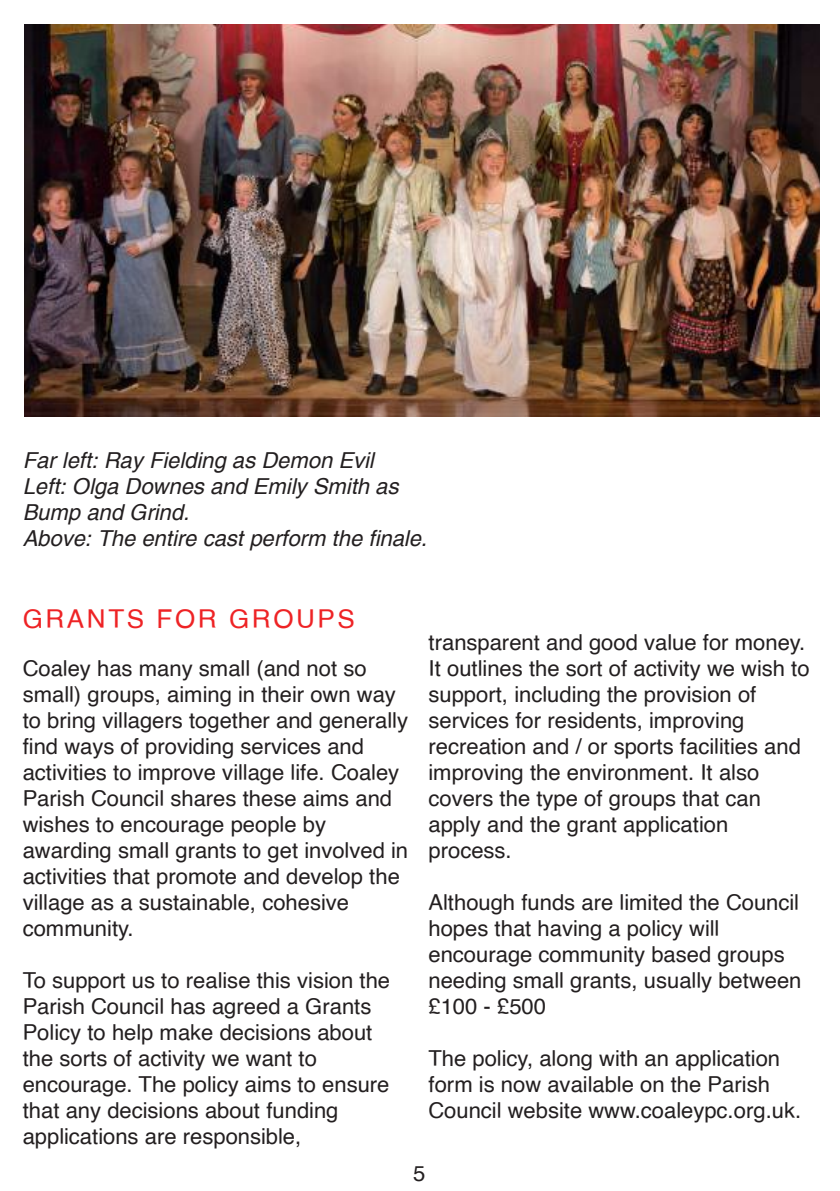
<style>
.page{position:relative;width:840px;height:1191px;background:#fff}
.page>*{position:absolute;margin:0;border:0;box-sizing:border-box;transform-origin:0 0}
.t1{font:26px "Helvetica";letter-spacing:.1em;color:#ee2325}
.t2{font:22px/26px "Helvetica";color:#231f20}
.t3{font:italic 22px/26px "Helvetica";color:#231f20}
</style>
<div class="page">
<img style="left:25px;top:25px;width:793px;height:391px">
<p class="t3" style="left:23px;top:447px;width:405px">Far left: Ray Fielding as Demon Evil<br>Left: Olga Downes and Emily Smith as<br>Bump and Grind.<br>Above: The entire cast perform the finale.</p>
<p class="t1" style="left:23px;top:608px;width:333px">GRANTS FOR GROUPS</p>
<p class="t2" style="left:23px;top:657px;width:387px">Coaley has many small (and not so small) groups, aiming in their own way to bring villagers together and generally find ways of providing services and activities to improve village life. Coaley Parish Council shares these aims and wishes to encourage people by awarding small grants to get involved in activities that promote and develop the village as a sustainable, cohesive community.</p>
<p class="t2" style="left:23px;top:969px;width:369px">To support us to realise this vision the Parish Council has agreed a Grants Policy to help make decisions about the sorts of activity we want to encourage. The policy aims to ensure that any decisions about funding applications are responsible,</p>
<p class="t2" style="left:428px;top:631px;width:382px">transparent and good value for money.<br>It outlines the sort of activity we wish to support, including the provision of services for residents, improving recreation and / or sports facilities and improving the environment. It also covers the type of groups that can apply and the grant application process.</p>
<p class="t2" style="left:428px;top:891px;width:374px">Although funds are limited the Council hopes that having a policy will encourage community based groups needing small grants, usually between £100 - £500</p>
<p class="t2" style="left:428px;top:1047px;width:374px">The policy, along with an application form is now available on the Parish<br>Council website www.coaleypc.org.uk.</p>
<p class="t2" style="left:413px;top:1162px;width:14px">5</p>
</div>
